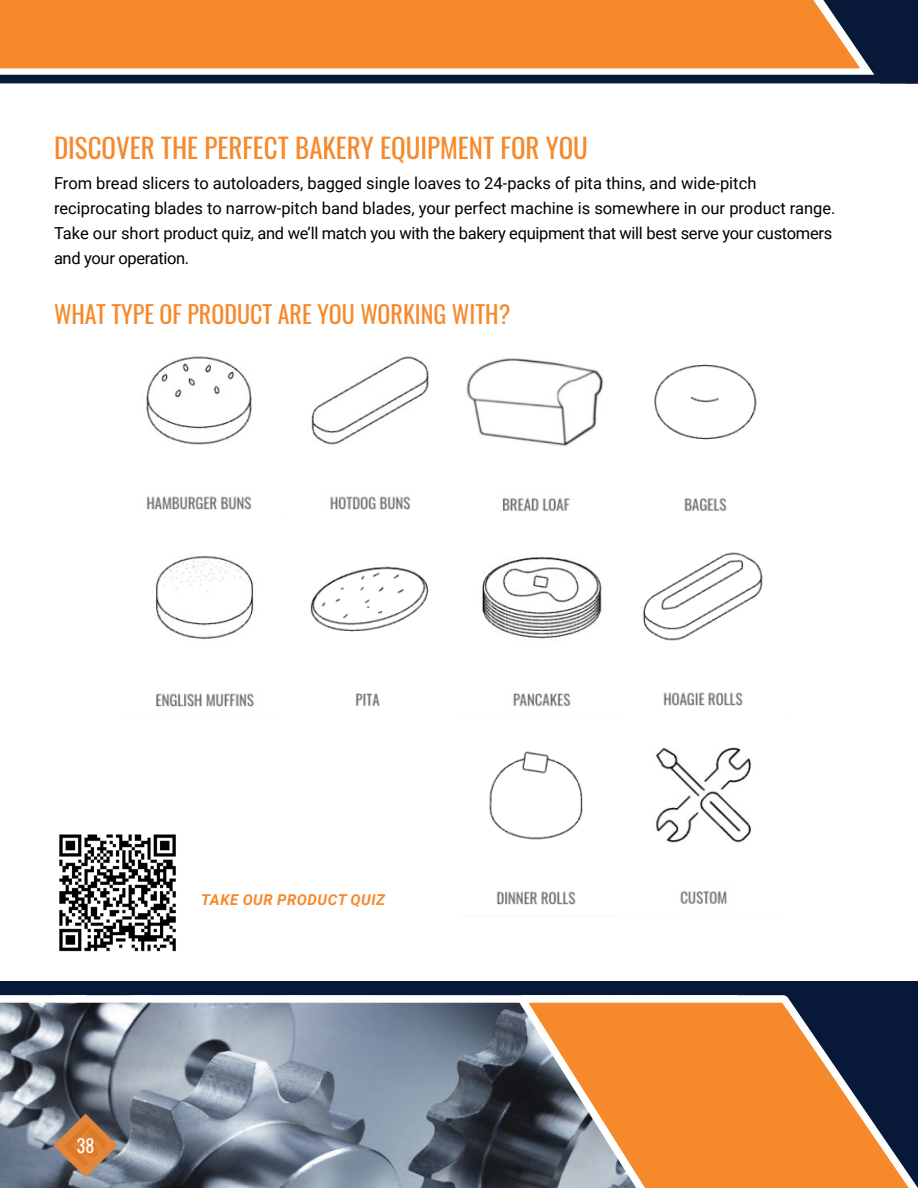
<style>
.page{position:relative;width:918px;height:1188px;background:#fff}
.page>*{position:absolute;margin:0;border:0;box-sizing:border-box;transform-origin:0 0}
.t1{font:27px "Oswald";color:#f6892b}
.t2{font:24px "Oswald";color:#f6892b}
.t3{font:18px "Oswald";color:#fff}
.t4{font:16.5px/25.2px "Roboto";color:#000}
.t5{font:italic 700 15px "Roboto";letter-spacing:.035em;color:#f6892b}
</style>
<div class="page">
<div style="left:0;top:981px;width:918px;height:207px;background:#071838"></div>
<svg style="left:0;top:995px;width:511px;height:193px;background:#7c8795"></svg>
<svg style="left:511px;top:995px;width:406px;height:193px"></svg>
<img style="left:642px;top:552px;width:121px;height:154px">
<img style="left:146px;top:356px;width:106px;height:154px">
<img style="left:156px;top:556px;width:98px;height:151px">
<img style="left:311px;top:356px;width:118px;height:154px">
<img style="left:489px;top:751px;width:94px;height:154px">
<img style="left:310px;top:566px;width:119px;height:140px">
<img style="left:466px;top:358px;width:138px;height:153px">
<img style="left:482px;top:556px;width:120px;height:151px">
<img style="left:656px;top:747px;width:95px;height:157px">
<img style="left:654px;top:364px;width:103px;height:147px">
<img style="left:59px;top:834px;width:117px;height:118px">
<svg style="left:0;top:0;width:918px;height:83px;background:#ce7f3e"></svg>
<svg style="left:54px;top:1114px;width:63px;height:63px;background:#a37857"></svg>
<h1 class="t1" style="left:54px;top:124px;width:535px">DISCOVER THE PERFECT BAKERY EQUIPMENT FOR YOU</h1>
<p class="t4" style="left:54px;top:170px;width:783px">From bread slicers to autoloaders, bagged single loaves to 24-packs of pita thins, and wide-pitch reciprocating blades to narrow-pitch band blades, your perfect machine is somewhere in our product range.<br>Take our short product quiz, and we’ll match you with the bakery equipment that will best serve your customers and your operation.</p>
<h2 class="t2" style="left:54px;top:293px;width:458px">WHAT TYPE OF PRODUCT ARE YOU WORKING WITH?</h2>
<p class="t3" style="left:77px;top:1130px;width:19px">38</p>
<p class="t5" style="left:201px;top:889px;width:185px">TAKE OUR PRODUCT QUIZ</p>
</div>
